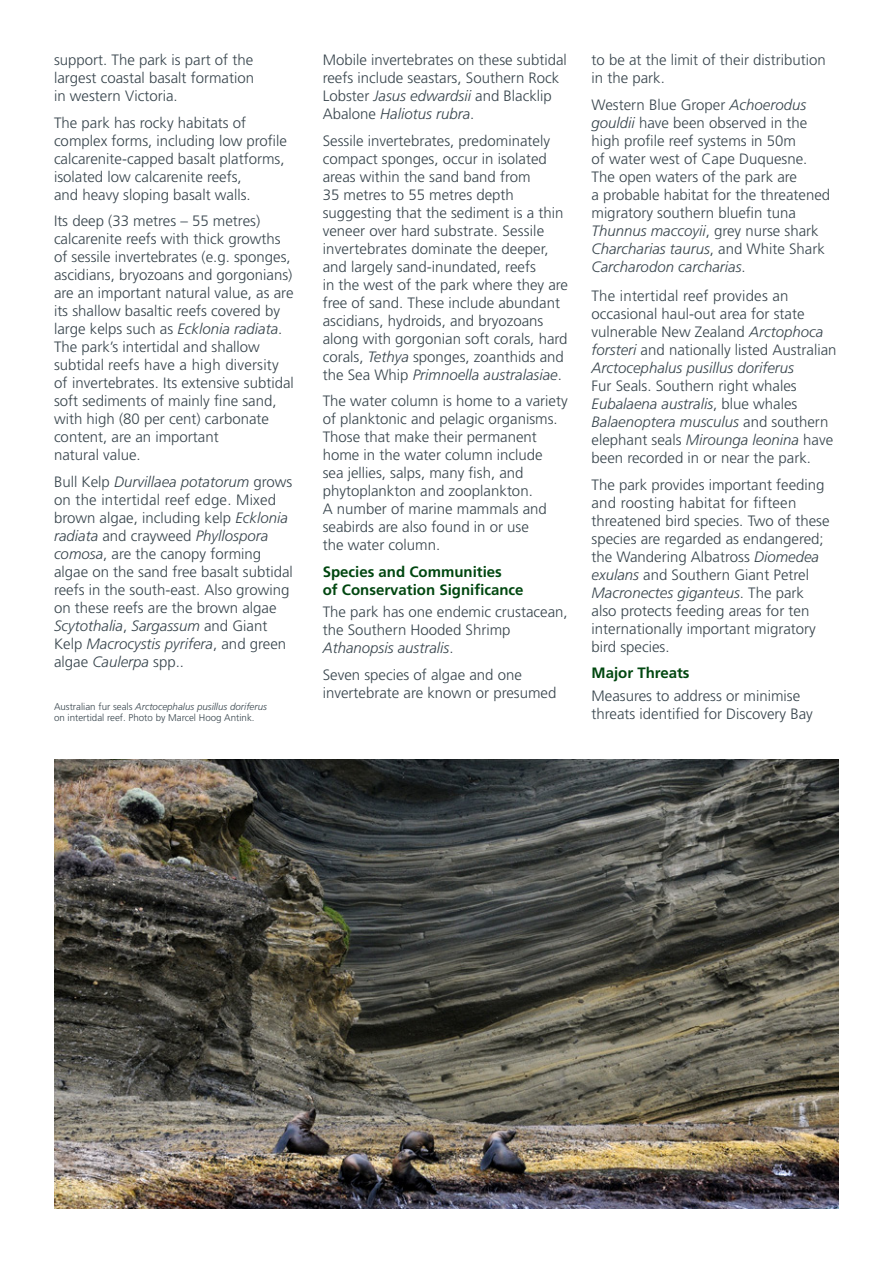
<style>
.page{position:relative;width:893px;height:1263px;background:#fff}
.page>*{position:absolute;margin:0;border:0;box-sizing:border-box;transform-origin:0 0}
.TEXT{font:300 15px/18px "Frutiger LT";color:#38454d}
.SUBHEADING{font:700 15px/18px "Frutiger LT";color:#004710}
.t1{font:300 9.75px/11.2px "Frutiger LT";color:#38454d}
.s1{font-style:italic}
</style>
<div class="page">
<img style="left:54px;top:760px;width:785px;height:449px">
<p class="TEXT" style="left:54px;top:51px;width:201px;text-align:justify">support. The park is part of the largest coastal basalt formation in western Victoria.</p>
<p class="TEXT" style="left:54px;top:114px;width:235px">The park has rocky habitats of complex forms, including low profile calcarenite-capped basalt platforms, isolated low calcarenite reefs,<br>and heavy sloping basalt walls.</p>
<p class="TEXT" style="left:54px;top:212px;width:241px">Its deep (33 metres – 55 metres) calcarenite reefs with thick growths of sessile invertebrates (e.g. sponges, ascidians, bryozoans and gorgonians) are an important natural value, as are its shallow basaltic reefs covered by large kelps such as <span class="s1">Ecklonia radiata</span>.<br>The park’s intertidal and shallow subtidal reefs have a high diversity of invertebrates. Its extensive subtidal soft sediments of mainly fine sand, with high (80 per cent) carbonate content, are an important<br>natural value.</p>
<p class="TEXT" style="left:54px;top:473px;width:240px">Bull Kelp <span class="s1">Durvillaea potatorum</span> grows on the intertidal reef edge. Mixed brown algae, including kelp <span class="s1">Ecklonia radiata</span> and crayweed <span class="s1">Phyllospora comosa</span>, are the canopy forming algae on the sand free basalt subtidal reefs in the south-east. Also growing on these reefs are the brown algae <span class="s1">Scytothalia</span>, <span class="s1">Sargassum</span> and Giant Kelp <span class="s1">Macrocystis pyrifera</span>, and green algae <span class="s1">Caulerpa</span> spp..</p>
<p class="t1" style="left:54px;top:701px;width:214px">Australian fur seals <span class="s1">Arctocephalus pusillus doriferus </span>on intertidal reef. Photo by Marcel Hoog Antink.</p>
<p class="TEXT" style="left:323px;top:51px;width:246px">Mobile invertebrates on these subtidal reefs include seastars, Southern Rock Lobster <span class="s1">Jasus edwardsii</span> and Blacklip Abalone <span class="s1">Haliotus rubra</span>.</p>
<p class="TEXT" style="left:323px;top:132px;width:247px">Sessile invertebrates, predominately compact sponges, occur in isolated areas within the sand band from<br>35 metres to 55 metres depth suggesting that the sediment is a thin veneer over hard substrate. Sessile invertebrates dominate the deeper, and largely sand-inundated, reefs<br>in the west of the park where they are free of sand. These include abundant ascidians, hydroids, and bryozoans along with gorgonian soft corals, hard corals, <span class="s1">Tethya</span> sponges, zoanthids and the Sea Whip <span class="s1">Primnoella australasiae</span>.</p>
<p class="TEXT" style="left:323px;top:392px;width:247px">The water column is home to a variety of planktonic and pelagic organisms.<br>Those that make their permanent home in the water column include<br>sea jellies, salps, many fish, and phytoplankton and zooplankton.<br>A number of marine mammals and seabirds are also found in or use<br>the water column.</p>
<p class="SUBHEADING" style="left:323px;top:563px;width:202px">Species and Communities<br>of Conservation Significance</p>
<p class="TEXT" style="left:323px;top:603px;width:247px">The park has one endemic crustacean, the Southern Hooded Shrimp<br><span class="s1">Athanopsis australis</span>.</p>
<p class="TEXT" style="left:323px;top:666px;width:235px">Seven species of algae and one invertebrate are known or presumed</p>
<p class="TEXT" style="left:591px;top:51px;width:236px">to be at the limit of their distribution in the park.</p>
<p class="TEXT" style="left:591px;top:96px;width:240px">Western Blue Groper <span class="s1">Achoerodus gouldii</span> have been observed in the high profile reef systems in 50m<br>of water west of Cape Duquesne.<br>The open waters of the park are<br>a probable habitat for the threatened migratory southern bluefin tuna<br><span class="s1">Thunnus maccoyii</span>, grey nurse shark<br><span class="s1">Charcharias taurus</span>, and White Shark<br><span class="s1">Carcharodon carcharias</span>.</p>
<p class="TEXT" style="left:591px;top:287px;width:247px">The intertidal reef provides an occasional haul-out area for state vulnerable New Zealand <span class="s1">Arctophoca forsteri</span> and nationally listed Australian <span class="s1">Arctocephalus pusillus doriferus<br></span>Fur Seals. Southern right whales <span class="s1">Eubalaena australis</span>, blue whales <span class="s1">Balaenoptera musculus</span> and southern elephant seals <span class="s1">Mirounga leonina</span> have been recorded in or near the park.</p>
<p class="TEXT" style="left:591px;top:476px;width:240px">The park provides important feeding and roosting habitat for fifteen threatened bird species. Two of these species are regarded as endangered; the Wandering Albatross <span class="s1">Diomedea exulans</span> and Southern Giant Petrel <span class="s1">Macronectes giganteus</span>. The park also protects feeding areas for ten internationally important migratory bird species.</p>
<p class="SUBHEADING" style="left:591px;top:664px;width:100px">Major Threats</p>
<p class="TEXT" style="left:591px;top:687px;width:223px">Measures to address or minimise threats identified for Discovery Bay</p>
</div>
